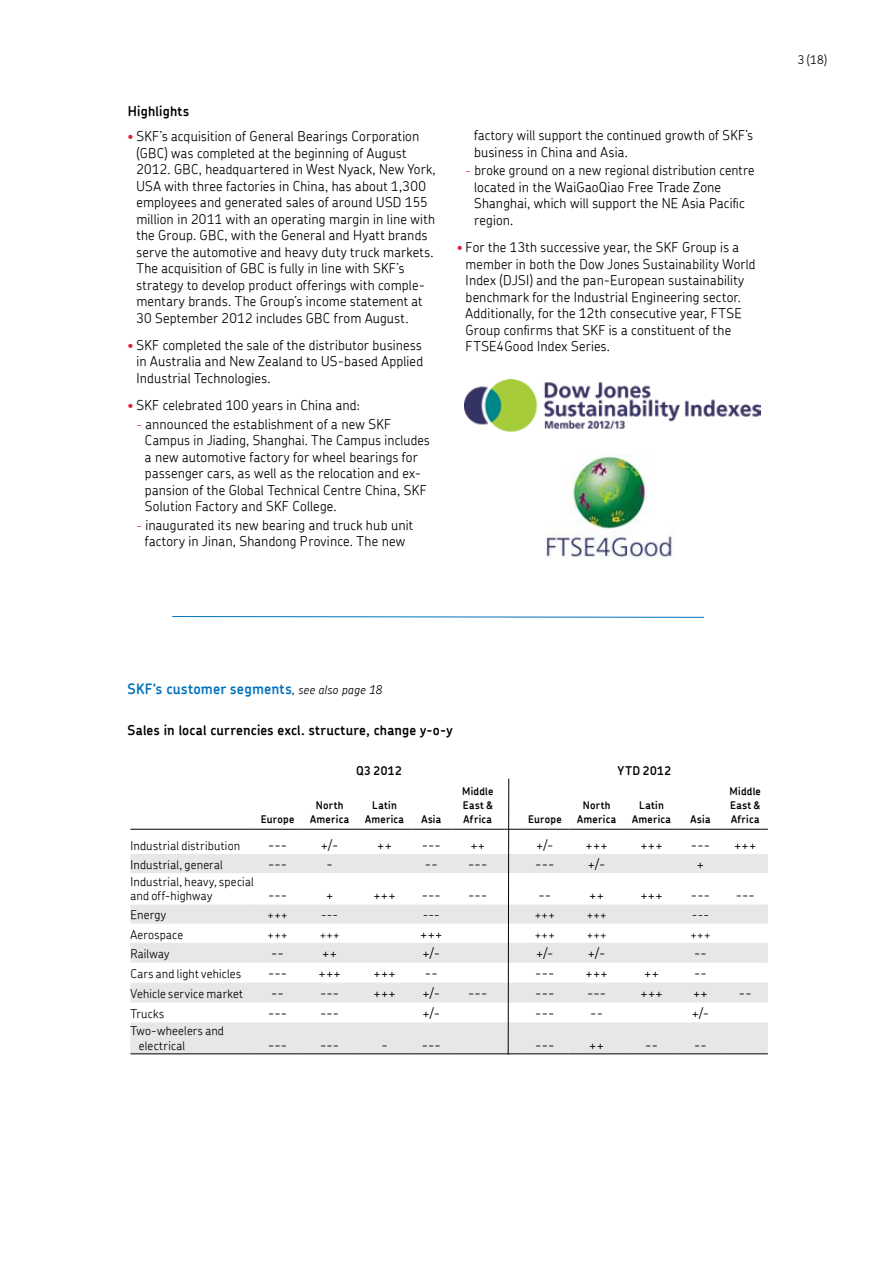
<style>
.page{position:relative;width:893px;height:1263px;background:#fff}
.page>*{position:absolute;margin:0;border:0;box-sizing:border-box;transform-origin:0 0}
.t1{font:600 14.25px "SKF Chevin";letter-spacing:.015em;color:#0071bc}
.t2{font:300 13.5px/16.5px "SKF Chevin";letter-spacing:.015em;color:#000}
.t3{font:600 13.5px "SKF Chevin";letter-spacing:.015em;color:#000}
.t4{font:300 12px/14.2px "SKF Chevin";letter-spacing:.02em;color:#000}
.t5{font:600 12px "SKF Chevin";letter-spacing:.035em;color:#000}
.t6{font:600 10.5px/14.2px "SKF Chevin";letter-spacing:.025em;color:#000;text-align:center}
.s1{font-size:12px;color:#da203d}
.s2{font-weight:300;font-style:italic;font-size:12px;color:#000}
</style>
<div class="page">
<img style="left:464px;top:379px;width:297px;height:52px">
<img style="left:545px;top:454px;width:129px;height:104px">
<svg style="left:130px;top:854px;width:124px;height:199px;fill:#e6e7e8"></svg>
<hr style="left:130px;top:829px;width:124px;height:1px;background:#000">
<hr style="left:130px;top:1053px;width:124px;height:1px;background:#000">
<svg style="left:254px;top:778px;width:514px;height:277px"></svg>
<svg style="left:172px;top:616px;width:532px;height:2px"></svg>
<p class="t3" style="left:128px;top:103px;width:63px">Highlights</p>
<p class="t2" style="left:136px;top:128px;width:301px;text-indent:-8px"><span class="s1">•</span> SKF’s acquisition of General Bearings Corporation (GBC) was completed at the beginning of August 2012. GBC, headquartered in West Nyack, New York, USA with three factories in China, has about 1,300 employees and generated sales of around USD 155 million in 2011 with an operating margin in line with the Group. GBC, with the General and Hyatt brands serve the automotive and heavy duty truck markets.<br>The acquisition of GBC is fully in line with SKF’s strategy to develop product offerings with comple&shy;mentary brands. The Group’s income statement at 30 September 2012 includes GBC from August.</p>
<p class="t2" style="left:136px;top:337px;width:288px;text-align:justify;text-indent:-9px"><span class="s1">•</span> SKF completed the sale of the distributor business in Australia and New Zealand to US-based Applied Industrial Technologies.</p>
<p class="t2" style="left:128px;top:397px;width:234px"><span class="s1">•</span> SKF celebrated 100 years in China and:</p>
<p class="t2" style="left:145px;top:415px;width:286px;text-indent:-9px"><span class="s1">-</span> announced the establishment of a new SKF Campus in Jiading, Shanghai. The Campus includes a new automotive factory for wheel bearings for passenger cars, as well as the relocation and ex&shy;pansion of the Global Technical Centre China, SKF Solution Factory and SKF College.</p>
<p class="t2" style="left:136px;top:516px;width:278px;text-align:center"><span class="s1">-</span> inaugurated its new bearing and truck hub unit factory in Jinan, Shandong Province. The new</p>
<p class="t2" style="left:474px;top:127px;width:281px">factory will support the continued growth of SKF’s business in China and Asia.</p>
<p class="t2" style="left:474px;top:162px;width:282px;text-indent:-9px"><span class="s1">-</span> broke ground on a new regional distribution centre located in the WaiGaoQiao Free Trade Zone Shanghai, which will support the NE Asia Pacific region.</p>
<p class="t2" style="left:466px;top:239px;width:291px;text-indent:-9px"><span class="s1">•</span> For the 13th successive year, the SKF Group is a member in both the Dow Jones Sustainability World Index (DJSI) and the pan-European sustainability benchmark for the Industrial Engineering sector.<br>Additionally, for the 12th consecutive year, FTSE Group confirms that SKF is a constituent of the FTSE4Good Index Series.</p>
<p class="t4" style="left:798px;top:52px;width:31px">3 (18)</p>
<p class="t1" style="left:128px;top:679px;width:256px">SKF’s customer segments<span class="s2">, see also page 18</span></p>
<p class="t3" style="left:128px;top:722px;width:327px">Sales in local currencies excl. structure, change y-o-y</p>
<p class="t6" style="left:261px;top:812px;width:35px">Europe</p>
<p class="t5" style="left:356px;top:763px;width:47px">Q3 2012</p>
<p class="t5" style="left:618px;top:763px;width:55px">YTD 2012</p>
<p class="t6" style="left:310px;top:798px;width:40px">North<br>America</p>
<p class="t6" style="left:365px;top:798px;width:40px">Latin<br>America</p>
<p class="t6" style="left:421px;top:812px;width:21px">Asia</p>
<p class="t6" style="left:462px;top:783px;width:33px;text-align:justify">Middle East &amp; Africa</p>
<p class="t6" style="left:528px;top:812px;width:35px">Europe</p>
<p class="t6" style="left:577px;top:798px;width:40px">North<br>America</p>
<p class="t6" style="left:632px;top:798px;width:40px">Latin<br>America</p>
<p class="t6" style="left:691px;top:812px;width:21px">Asia</p>
<p class="t6" style="left:730px;top:783px;width:33px;text-align:justify">Middle East &amp; Africa</p>
<p class="t4" style="left:130px;top:838px;width:111px">Industrial distribution</p>
<p class="t2" style="left:268px;top:836px;width:21px">---</p>
<p class="t2" style="left:321px;top:836px;width:19px">+/-</p>
<p class="t2" style="left:377px;top:836px;width:16px">++</p>
<p class="t2" style="left:422px;top:836px;width:21px">---</p>
<p class="t2" style="left:470px;top:836px;width:16px">++</p>
<p class="t2" style="left:536px;top:836px;width:19px">+/-</p>
<p class="t2" style="left:585px;top:836px;width:24px">+++</p>
<p class="t2" style="left:640px;top:836px;width:24px">+++</p>
<p class="t2" style="left:691px;top:836px;width:21px">---</p>
<p class="t2" style="left:734px;top:836px;width:24px">+++</p>
<p class="t4" style="left:130px;top:857px;width:94px">Industrial, general</p>
<p class="t2" style="left:268px;top:855px;width:21px">---</p>
<p class="t2" style="left:326px;top:855px;width:8px">-</p>
<p class="t2" style="left:425px;top:855px;width:14px">--</p>
<p class="t2" style="left:468px;top:855px;width:21px">---</p>
<p class="t2" style="left:535px;top:855px;width:21px">---</p>
<p class="t2" style="left:588px;top:855px;width:19px">+/-</p>
<p class="t2" style="left:697px;top:855px;width:9px">+</p>
<p class="t4" style="left:130px;top:874px;width:125px">Industrial, heavy, special and off-highway</p>
<p class="t2" style="left:268px;top:887px;width:21px">---</p>
<p class="t2" style="left:326px;top:887px;width:9px">+</p>
<p class="t2" style="left:373px;top:887px;width:24px">+++</p>
<p class="t2" style="left:422px;top:887px;width:21px">---</p>
<p class="t2" style="left:468px;top:887px;width:21px">---</p>
<p class="t2" style="left:538px;top:887px;width:14px">--</p>
<p class="t2" style="left:589px;top:887px;width:16px">++</p>
<p class="t2" style="left:640px;top:887px;width:24px">+++</p>
<p class="t2" style="left:691px;top:887px;width:21px">---</p>
<p class="t2" style="left:736px;top:887px;width:21px">---</p>
<p class="t4" style="left:130px;top:908px;width:37px">Energy</p>
<p class="t4" style="left:268px;top:908px;width:21px">+++</p>
<p class="t4" style="left:321px;top:908px;width:19px">---</p>
<p class="t4" style="left:423px;top:908px;width:19px">---</p>
<p class="t4" style="left:535px;top:908px;width:21px">+++</p>
<p class="t4" style="left:587px;top:908px;width:21px">+++</p>
<p class="t4" style="left:692px;top:908px;width:19px">---</p>
<p class="t4" style="left:130px;top:927px;width:54px">Aerospace</p>
<p class="t4" style="left:268px;top:927px;width:21px">+++</p>
<p class="t4" style="left:320px;top:927px;width:21px">+++</p>
<p class="t2" style="left:420px;top:925px;width:24px">+++</p>
<p class="t4" style="left:535px;top:927px;width:21px">+++</p>
<p class="t4" style="left:587px;top:927px;width:21px">+++</p>
<p class="t4" style="left:690px;top:927px;width:21px">+++</p>
<p class="t4" style="left:130px;top:947px;width:41px">Railway</p>
<p class="t2" style="left:271px;top:945px;width:14px">--</p>
<p class="t2" style="left:322px;top:945px;width:16px">++</p>
<p class="t2" style="left:423px;top:945px;width:19px">+/-</p>
<p class="t2" style="left:536px;top:945px;width:19px">+/-</p>
<p class="t2" style="left:588px;top:945px;width:19px">+/-</p>
<p class="t2" style="left:694px;top:945px;width:14px">--</p>
<p class="t4" style="left:130px;top:967px;width:112px">Cars and light vehicles</p>
<p class="t2" style="left:268px;top:965px;width:21px">---</p>
<p class="t2" style="left:318px;top:965px;width:24px">+++</p>
<p class="t2" style="left:373px;top:965px;width:24px">+++</p>
<p class="t2" style="left:425px;top:965px;width:14px">--</p>
<p class="t2" style="left:535px;top:965px;width:21px">---</p>
<p class="t2" style="left:585px;top:965px;width:24px">+++</p>
<p class="t2" style="left:644px;top:965px;width:16px">++</p>
<p class="t2" style="left:694px;top:965px;width:14px">--</p>
<p class="t4" style="left:130px;top:986px;width:114px">Vehicle service market</p>
<p class="t2" style="left:271px;top:985px;width:14px">--</p>
<p class="t2" style="left:320px;top:985px;width:21px">---</p>
<p class="t2" style="left:373px;top:985px;width:24px">+++</p>
<p class="t2" style="left:423px;top:985px;width:19px">+/-</p>
<p class="t2" style="left:468px;top:985px;width:21px">---</p>
<p class="t2" style="left:535px;top:985px;width:21px">---</p>
<p class="t2" style="left:587px;top:985px;width:21px">---</p>
<p class="t2" style="left:640px;top:985px;width:24px">+++</p>
<p class="t2" style="left:693px;top:985px;width:16px">++</p>
<p class="t2" style="left:739px;top:985px;width:14px">--</p>
<p class="t4" style="left:130px;top:1006px;width:35px">Trucks</p>
<p class="t2" style="left:268px;top:1005px;width:21px">---</p>
<p class="t2" style="left:320px;top:1005px;width:21px">---</p>
<p class="t2" style="left:423px;top:1005px;width:19px">+/-</p>
<p class="t2" style="left:535px;top:1005px;width:21px">---</p>
<p class="t2" style="left:590px;top:1005px;width:14px">--</p>
<p class="t2" style="left:692px;top:1005px;width:19px">+/-</p>
<p class="t4" style="left:139px;top:1024px;width:87px;text-indent:-9px">Two-wheelers and electrical</p>
<p class="t2" style="left:268px;top:1036px;width:21px">---</p>
<p class="t2" style="left:320px;top:1036px;width:21px">---</p>
<p class="t2" style="left:381px;top:1036px;width:8px">-</p>
<p class="t2" style="left:422px;top:1036px;width:21px">---</p>
<p class="t2" style="left:535px;top:1036px;width:21px">---</p>
<p class="t2" style="left:589px;top:1036px;width:16px">++</p>
<p class="t2" style="left:645px;top:1036px;width:14px">--</p>
<p class="t2" style="left:694px;top:1036px;width:14px">--</p>
</div>
